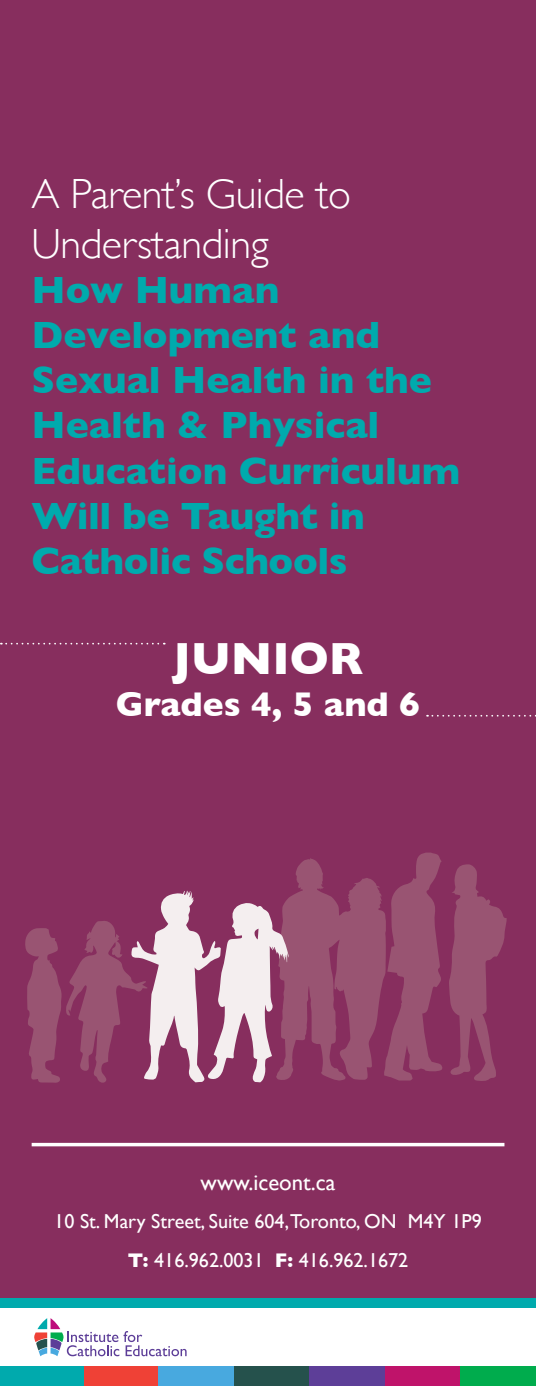
<style>
.page{position:relative;width:536px;height:1386px;background:#fff}
.page>*{position:absolute;margin:0;border:0;box-sizing:border-box;transform-origin:0 0}
.t1{font:700 45.85px "Gill Sans";color:#fff}
.t2{font:300 42.18px/49.2px "Gill Sans";letter-spacing:-.01em;color:#fff}
.t3{font:700 38.68px/45.1px "Gill Sans";color:#00aaad}
.t4{font:700 35px "Gill Sans";color:#fff}
.t5{font:22.75px "Gill Sans";color:#fff}
.t6{font:20.12px/38.5px "Gill Sans";color:#fff;text-align:center}
.s1{font-weight:700}
</style>
<div class="page">
<div style="left:0;top:0;width:536px;height:1304px;background:#872e5e"></div>
<svg style="left:1px;top:643px;width:164px;height:2px"></svg>
<svg style="left:427px;top:715px;width:109px;height:2px"></svg>
<hr style="left:32px;top:1143px;width:472px;height:3px;background:#fff">
<div style="left:384px;top:1367px;width:76px;height:19px;background:#bf136a"></div>
<div style="left:233px;top:1367px;width:76px;height:19px;background:#25514c"></div>
<div style="left:82px;top:1367px;width:76px;height:19px;background:#ef4136"></div>
<div style="left:0;top:1367px;width:83px;height:19px;background:#00aaad"></div>
<div style="left:158px;top:1367px;width:75px;height:19px;background:#48a9df"></div>
<div style="left:309px;top:1367px;width:75px;height:19px;background:#5d3e98"></div>
<div style="left:460px;top:1367px;width:76px;height:19px;background:#00ac4d"></div>
<svg style="left:34px;top:1318px;width:152px;height:38px"></svg>
<div style="left:0;top:1298px;width:536px;height:9px;background:#00aaad"></div>
<svg style="left:449px;top:864px;width:57px;height:217px"></svg>
<svg style="left:25px;top:853px;width:417px;height:230px"></svg>
<p class="t2" style="left:32px;top:168px;width:321px">A Parent’s Guide to<br>Understanding</p>
<p class="t3" style="left:32px;top:266px;width:430px">How Human<br>Development and<br>Sexual Health in the<br>Health &amp; Physical<br>Education Curriculum<br>Will be Taught in<br>Catholic Schools</p>
<p class="t1" style="left:173px;top:622px;width:192px">Junior</p>
<p class="t4" style="left:116px;top:676px;width:305px">Grades 4, 5 and 6</p>
<p class="t5" style="left:200px;top:1169px;width:136px">www.iceont.ca</p>
<p class="t6" style="left:54px;top:1202px;width:429px">10 St. Mary Street, Suite 604,Toronto, ON M4Y 1P9<br><span class="s1">T:</span> 416.962.0031 <span class="s1">F:</span> 416.962.1672</p>
</div>
